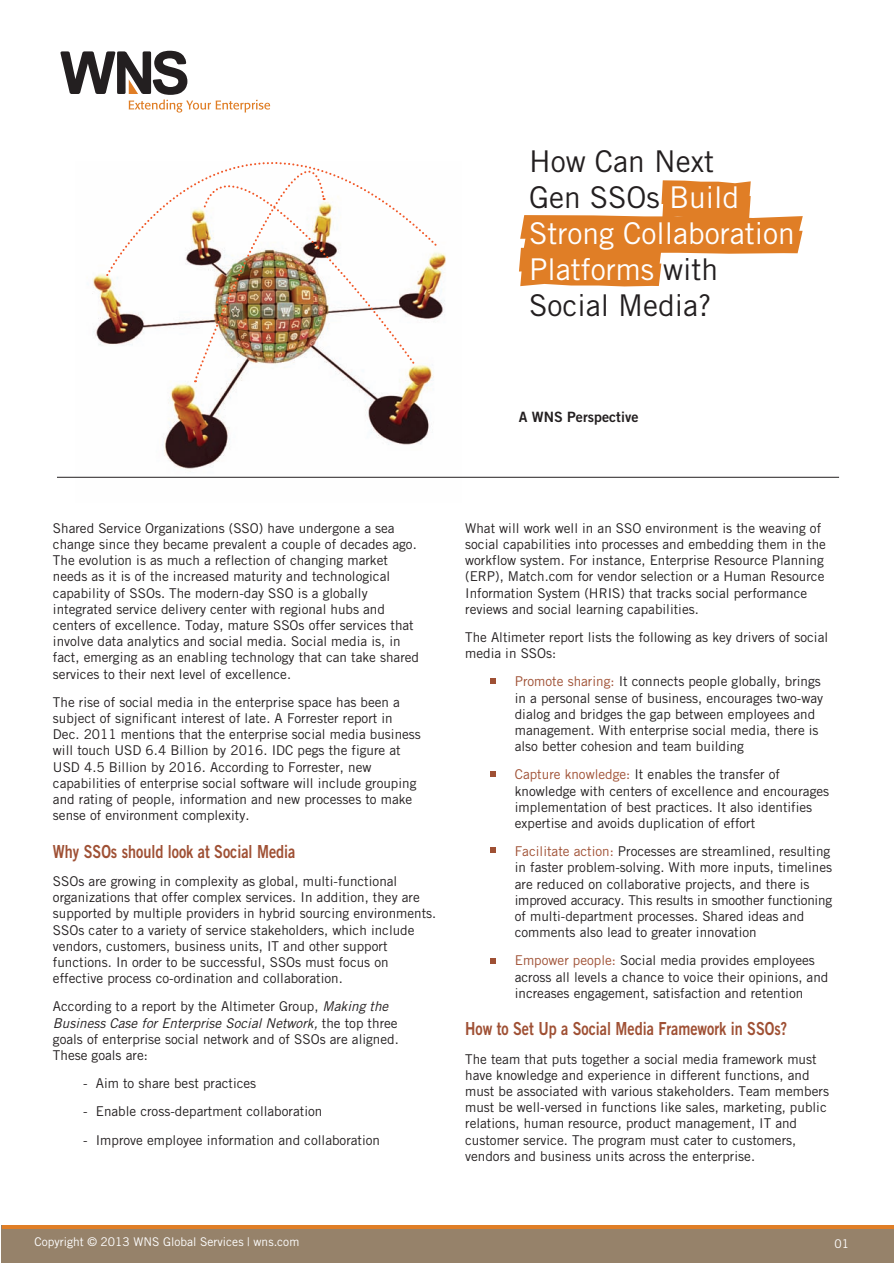
<style>
.page{position:relative;width:894px;height:1263px;background:#fff}
.page>*{position:absolute;margin:0;border:0;box-sizing:border-box;transform-origin:0 0}
.t1{font:30px/36px "Trade Gothic";color:#231f20}
.t2{font:18px "Trade Gothic Bold Two";color:#9f5034;scale:.8 1}
.t3{font:14.25px "Trade Gothic Bold Two";color:#231f20}
.t4{font:13.5px/16.2px "Trade Gothic";color:#231f20}
.t5{font:12px "Trade Gothic";color:#fff}
.s1{color:#fff}
.s2{font-style:italic}
.s3{color:#9f5034}
</style>
<div class="page">
<svg style="left:490px;top:678px;width:5px;height:5px"></svg>
<svg style="left:490px;top:771px;width:5px;height:5px"></svg>
<svg style="left:490px;top:847px;width:5px;height:5px"></svg>
<svg style="left:490px;top:958px;width:5px;height:5px"></svg>
<div style="left:1px;top:1225px;width:893px;height:38px;background:#96826a"></div>
<hr style="left:2px;top:1225px;width:892px;height:4px;background:#e07e26">
<img style="left:76px;top:253px;width:385px;height:224px">
<svg style="left:60px;top:51px;width:266px;height:331px"></svg>
<svg style="left:105px;top:50px;width:335px;height:227px"></svg>
<img style="left:201px;top:109px;width:214px;height:256px">
<svg style="left:519px;top:180px;width:283px;height:106px"></svg>
<hr style="left:57px;top:477px;width:782px;height:1px;background:#231f20">
<p class="t1" style="left:529px;top:143px;width:267px">How Can Next<br>Gen SSOs <span class="s1">Build<br>Strong Collaboration<br>Platforms</span> with<br>Social Media?</p>
<p class="t3" style="left:519px;top:408px;width:121px">A WNS Perspective</p>
<p class="t4" style="left:53px;top:520px;width:367px">Shared Service Organizations (SSO) have undergone a sea change since they became prevalent a couple of decades ago.<br>The evolution is as much a reflection of changing market needs as it is of the increased maturity and technological capability of SSOs. The modern-day SSO is a globally integrated service delivery center with regional hubs and centers of excellence. Today, mature SSOs offer services that involve data analytics and social media. Social media is, in fact, emerging as an enabling technology that can take shared services to their next level of excellence.</p>
<p class="t4" style="left:53px;top:694px;width:369px">The rise of social media in the enterprise space has been a subject of significant interest of late. A Forrester report in Dec. 2011 mentions that the enterprise social media business will touch USD 6.4 Billion by 2016. IDC pegs the figure at USD 4.5 Billion by 2016. According to Forrester, new capabilities of enterprise social software will include grouping and rating of people, information and new processes to make sense of environment complexity.</p>
<p class="t2" style="left:53px;top:840px;width:304px">Why SSOs should look at Social Media</p>
<p class="t4" style="left:53px;top:873px;width:385px">SSOs are growing in complexity as global, multi-functional organizations that offer complex services. In addition, they are supported by multiple providers in hybrid sourcing environments.<br>SSOs cater to a variety of service stakeholders, which include vendors, customers, business units, IT and other support functions. In order to be successful, SSOs must focus on effective process co-ordination and collaboration.</p>
<p class="t4" style="left:53px;top:998px;width:347px">According to a report by the Altimeter Group, <span class="s2">Making the Business Case for Enterprise Social Network,</span> the top three goals of enterprise social network and of SSOs are aligned.<br>These goals are:</p>
<p class="t4" style="left:83px;top:1075px;width:175px">- Aim to share best practices</p>
<p class="t4" style="left:83px;top:1103px;width:241px">- Enable cross-department collaboration</p>
<p class="t4" style="left:83px;top:1131px;width:298px">- Improve employee information and collaboration</p>
<p class="t4" style="left:465px;top:520px;width:362px">What will work well in an SSO environment is the weaving of social capabilities into processes and embedding them in the workflow system. For instance, Enterprise Resource Planning (ERP), Match.com for vendor selection or a Human Resource Information System (HRIS) that tracks social performance reviews and social learning capabilities.</p>
<p class="t4" style="left:465px;top:629px;width:364px">The Altimeter report lists the following as key drivers of social media in SSOs:</p>
<p class="t4" style="left:515px;top:673px;width:310px"><span class="s3">Promote sharing:</span> It connects people globally, brings in a personal sense of business, encourages two-way dialog and bridges the gap between employees and management. With enterprise social media, there is also better cohesion and team building</p>
<p class="t4" style="left:515px;top:766px;width:316px"><span class="s3">Capture knowledge:</span> It enables the transfer of knowledge with centers of excellence and encourages implementation of best practices. It also identifies expertise and avoids duplication of effort</p>
<p class="t4" style="left:515px;top:843px;width:319px"><span class="s3">Facilitate action:</span> Processes are streamlined, resulting in faster problem-solving. With more inputs, timelines are reduced on collaborative projects, and there is improved accuracy. This results in smoother functioning of multi-department processes. Shared ideas and comments also lead to greater innovation</p>
<p class="t4" style="left:515px;top:952px;width:315px"><span class="s3">Empower people:</span> Social media provides employees across all levels a chance to voice their opinions, and increases engagement, satisfaction and retention</p>
<p class="t2" style="left:465px;top:1018px;width:404px">How to Set Up a Social Media Framework in SSOs?</p>
<p class="t4" style="left:465px;top:1050px;width:365px">The team that puts together a social media framework must have knowledge and experience in different functions, and must be associated with various stakeholders. Team members must be well-versed in functions like sales, marketing, public relations, human resource, product management, IT and customer service. The program must cater to customers, vendors and business units across the enterprise.</p>
<p class="t5" style="left:34px;top:1234px;width:266px">Copyright © 2013 WNS Global Services | wns.com</p>
<p class="t5" style="left:834px;top:1236px;width:16px">01</p>
</div>
